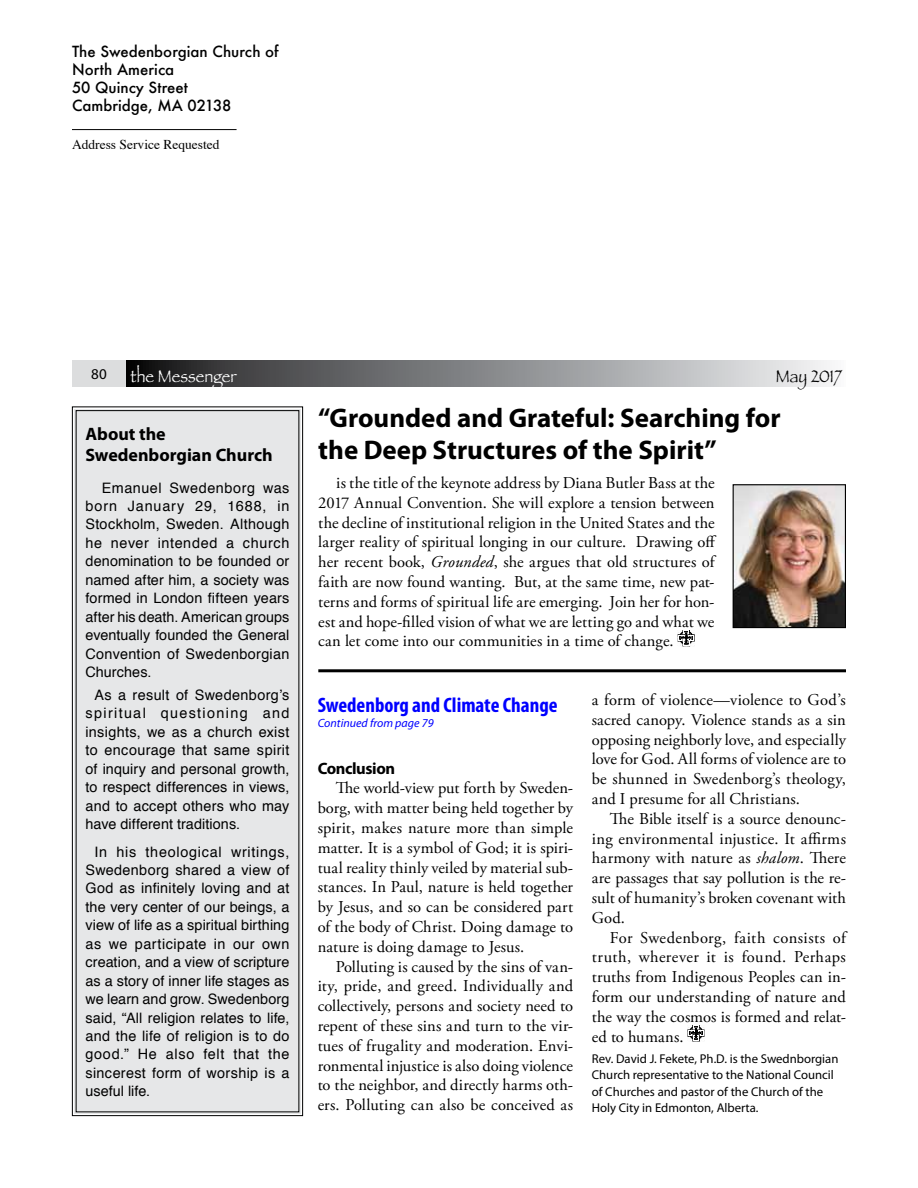
<style>
.page{position:relative;width:918px;height:1188px;background:#fff}
.page>*{position:absolute;margin:0;border:0;box-sizing:border-box;transform-origin:0 0}
.t1{font:700 27px/32.4px "Myriad Pro";color:#000}
.t2{font:700 condensed 21px "Myriad Pro";color:#00f}
.t3{font:700 18px/21px "Myriad Pro";color:#000}
.t4{font:18px "Papyrus";color:#fff;scale:.9 1}
.t5{font:18px "Papyrus";color:#000;scale:.9 1}
.t6{font:16.5px/19.8px "Adobe Garamond Pro";letter-spacing:.005em;color:#000;text-align:justify}
.t7{font:700 16.5px "Myriad Pro";letter-spacing:-.025em;color:#000}
.t8{font:500 15px/18px "Futura";color:#000}
.t9{font:15px "Myriad Pro";color:#000}
.t10{font:14.4px/18.5px "Helvetica";letter-spacing:.015em;color:#000;text-align:justify}
.t11{font:13.5px "Times";color:#000}
.t12{font:12.75px/16.5px "Myriad Pro";color:#000}
.t13{font:italic 12px "Myriad Pro";color:#00f}
.s1{font-style:italic}
</style>
<div class="page">
<svg style="left:126px;top:360px;width:704px;height:27px;background:#838587"></svg>
<div style="left:72px;top:360px;width:54px;height:27px;background:#dcddde"></div>
<div style="left:72px;top:406px;width:231px;height:710px;background:#e6e7e8"></div>
<hr style="left:72px;top:129px;width:165px;height:1px;background:#000">
<svg style="left:688px;top:1025px;width:16px;height:16px"></svg>
<svg style="left:678px;top:630px;width:17px;height:16px"></svg>
<hr style="left:318px;top:669px;width:528px;height:3px;background:#000">
<img style="left:735px;top:486px;width:109px;height:140px">
<div style="left:733px;top:484px;width:113px;height:144px;border:1px solid #000"></div>
<p class="t8" style="left:72px;top:42px;width:208px">The Swedenborgian Church of<br>North America<br>50 Quincy Street<br>Cambridge, MA 02138</p>
<p class="t11" style="left:72px;top:132px;width:149px">Address Service Requested</p>
<p class="t9" style="left:91px;top:365px;width:17px">80</p>
<p class="t4" style="left:130px;top:365px;width:119px">the Messenger</p>
<p class="t5" style="left:776px;top:365px;width:74px">May 2017</p>
<p class="t3" style="left:86px;top:422px;width:189px">About the<br>Swedenborgian Church</p>
<p class="t10" style="left:86px;top:479px;width:206px;text-indent:16px">Emanuel Swedenborg was born January 29, 1688, in Stockholm, Sweden. Although he never intended a church denomination to be founded or named after him, a society was formed in London fifteen years after his death. American groups eventually founded the General Convention of Swedenborgian Churches.</p>
<p class="t10" style="left:86px;top:686px;width:205px;text-indent:9px">As a result of Swedenborg’s spiritual questioning and insights, we as a church exist to encourage that same spirit of inquiry and personal growth, to respect differences in views, and to accept others who may have different traditions.</p>
<p class="t10" style="left:86px;top:843px;width:206px;text-indent:9px">In his theological writings, Swedenborg shared a view of God as infinitely loving and at the very center of our beings, a view of life as a spiritual birthing as we participate in our own creation, and a view of scripture as a story of inner life stages as we learn and grow. Swedenborg said, “All religion relates to life, and the life of religion is to do good.” He also felt that the sincerest form of worship is a useful life.</p>
<h1 class="t1" style="left:318px;top:401px;width:464px">“Grounded and Grateful: Searching for the Deep Structures of the Spirit”</h1>
<p class="t6" style="left:318px;top:473px;width:400px;text-align:left;text-indent:18px">is the title of the keynote address by Diana Butler Bass at the 2017 Annual Convention. She will explore a tension between the decline of institutional religion in the United States and the larger reality of spiritual longing in our culture. Drawing off her recent book, <span class="s1">Grounded</span>, she argues that old structures of faith are now found wanting. But, at the same time, new pat&shy;terns and forms of spiritual life are emerging. Join her for hon&shy;est and hope-filled vision of what we are letting go and what we can let come into our communities in a time of change.</p>
<p class="t6" style="left:592px;top:690px;width:256px">a form of violence—violence to God’s sacred canopy. Violence stands as a sin opposing neighborly love, and especially love for God. All forms of violence are to be shunned in Swedenborg’s theology, and I presume for all Christians.</p>
<p class="t6" style="left:592px;top:809px;width:256px;text-indent:18px">The Bible itself is a source denounc&shy;ing environmental injustice. It affirms harmony with nature as <span class="s1">shalom</span>. There are passages that say pollution is the re&shy;sult of humanity’s broken covenant with God.</p>
<p class="t6" style="left:592px;top:928px;width:256px;text-indent:18px">For Swedenborg, faith consists of truth, wherever it is found. Perhaps truths from Indigenous Peoples can in&shy;form our understanding of nature and the way the cosmos is formed and relat&shy;ed to humans.</p>
<p class="t12" style="left:592px;top:1050px;width:248px">Rev. David J. Fekete, Ph.D. is the Swednborgian Church representative to the National Council of Churches and pastor of the Church of the Holy City in Edmonton, Alberta.</p>
<p class="t2" style="left:318px;top:692px;width:241px">Swedenborg and Climate Change</p>
<p class="t13" style="left:318px;top:715px;width:117px">Continued from page 79</p>
<p class="t7" style="left:318px;top:757px;width:79px">Conclusion</p>
<p class="t6" style="left:318px;top:779px;width:257px;text-indent:18px">The world-view put forth by Sweden&shy;borg, with matter being held together by spirit, makes nature more than simple matter. It is a symbol of God; it is spiri&shy;tual reality thinly veiled by material sub&shy;stances. In Paul, nature is held together by Jesus, and so can be considered part of the body of Christ. Doing damage to nature is doing damage to Jesus.</p>
<p class="t6" style="left:318px;top:957px;width:257px;text-indent:18px">Polluting is caused by the sins of van&shy;ity, pride, and greed. Individually and collectively, persons and society need to repent of these sins and turn to the vir&shy;tues of frugality and moderation. Envi&shy;ronmental injustice is also doing violence to the neighbor, and directly harms oth&shy;ers. Polluting can also be conceived as</p>
</div>
